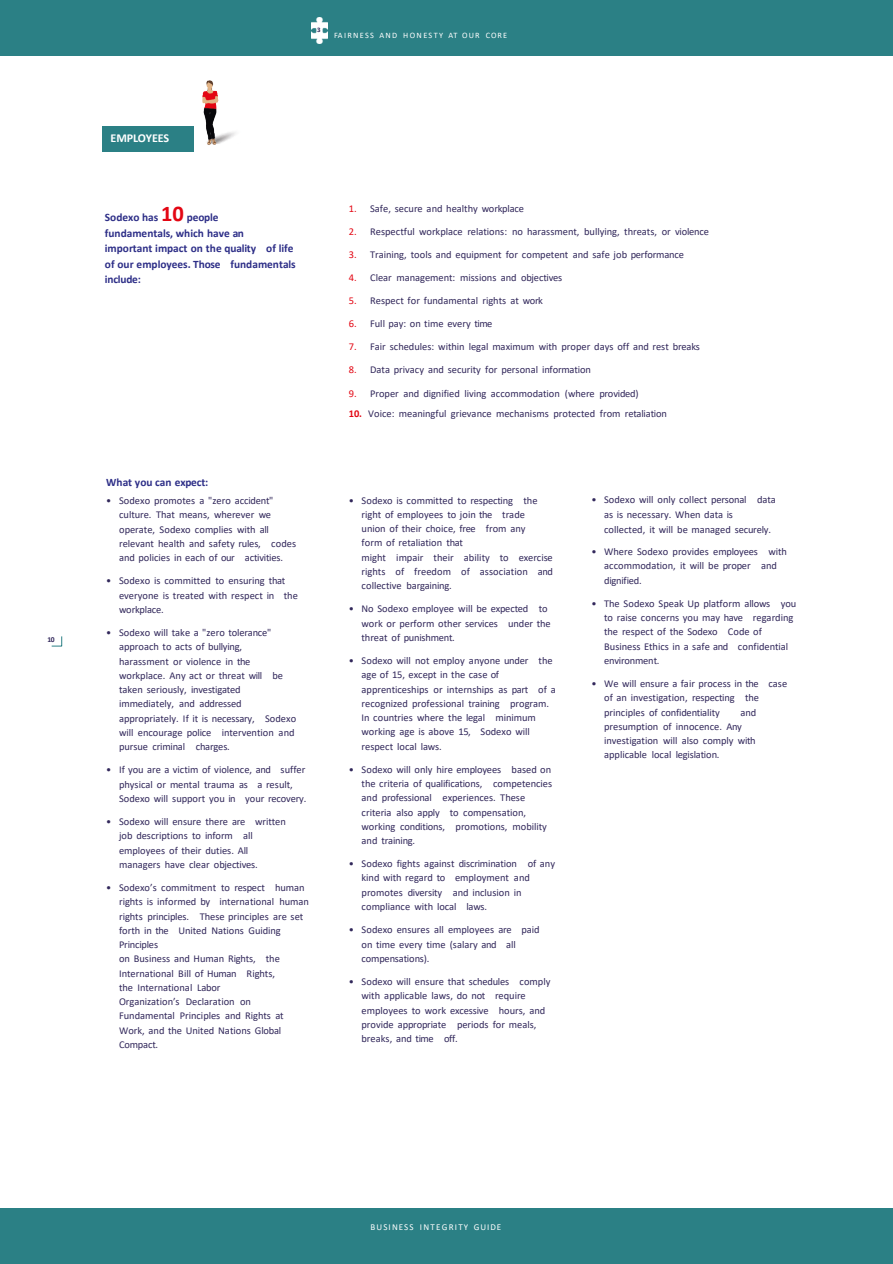
<style>
.page{position:relative;width:893px;height:1264px;background:#fff}
.page>*{position:absolute;margin:0;border:0;box-sizing:border-box;transform-origin:0 0}
.t1{font:700 12px "Calibri";letter-spacing:-.01em;color:#fff}
.t2{font:700 11.4px/15.8px "Calibri";color:#2d2e87}
.t3{font:10.5px/14.2px "Calibri";letter-spacing:-.005em;color:#32285b}
.t4{font:9px "Calibri";letter-spacing:.12em;color:#fff}
.t5{font:8.25px "Calibri";letter-spacing:.14em;color:#fff}
.t6{font:700 7.5px "Calibri";color:#32285b}
.t7{font:700 6.9px "Calibri";color:#32285b}
.s1{font-size:22.5px;color:#e30613}
.s2{color:#e30613}
.s3{font-weight:700;color:#e30613}
</style>
<div class="page">
<img style="left:202px;top:81px;width:34px;height:64px">
<div style="left:0;top:0;width:892px;height:55px;background:#2b8085"></div>
<div style="left:0;top:1208px;width:892px;height:55px;background:#2b8085"></div>
<img style="left:311px;top:18px;width:16px;height:25px">
<svg style="left:51px;top:636px;width:11px;height:10px"></svg>
<div style="left:102px;top:126px;width:92px;height:26px;background:#2b8085"></div>
<p class="t6" style="left:47px;top:634px;width:9px">10</p>
<p class="t7" style="left:317px;top:25px;width:5px">3</p>
<h2 class="t5" style="left:334px;top:30px;width:174px">FAIRNESS AND HONESTY AT OUR CORE</h2>
<p class="t1" style="left:111px;top:130px;width:60px">EMPLOYEES</p>
<p class="t2" style="left:105px;top:208px;width:141px;line-height:16.5px">Sodexo has <span class="s1">10</span> people fundamentals, which have an</p>
<p class="t2" style="left:105px;top:240px;width:192px">important impact on the quality of life of our employees. Those fundamentals include:</p>
<p class="t2" style="left:106px;top:474px;width:103px">What you can expect:</p>
<p class="t3" style="left:119px;top:493px;width:178px;text-indent:-13px">• Sodexo promotes a "zero accident" culture. That means, wherever we operate, Sodexo complies with all relevant health and safety rules, codes and policies in each of our activities.</p>
<p class="t3" style="left:119px;top:573px;width:180px;text-indent:-13px">• Sodexo is committed to ensuring that everyone is treated with respect in the workplace.</p>
<p class="t3" style="left:119px;top:625px;width:179px;text-indent:-13px">• Sodexo will take a "zero tolerance" approach to acts of bullying,<br>harassment or violence in the workplace. Any act or threat will be taken seriously, investigated immediately, and addressed appropriately. If it is necessary, Sodexo will encourage police intervention and pursue criminal charges.</p>
<p class="t3" style="left:119px;top:762px;width:189px;text-indent:-13px">• If you are a victim of violence, and suffer physical or mental trauma as a result,<br>Sodexo will support you in your recovery.</p>
<p class="t3" style="left:119px;top:814px;width:168px;text-indent:-13px">• Sodexo will ensure there are written job descriptions to inform all employees of their duties. All managers have clear objectives.</p>
<p class="t3" style="left:119px;top:879px;width:191px;text-indent:-13px">• Sodexo’s commitment to respect human rights is informed by international human rights principles. These principles are set forth in the United Nations Guiding Principles</p>
<p class="t3" style="left:119px;top:951px;width:162px">on Business and Human Rights, the<br>International Bill of Human Rights, the International Labor<br>Organization’s Declaration on</p>
<p class="t3" style="left:119px;top:1008px;width:166px">Fundamental Principles and Rights at<br>Work, and the United Nations Global<br>Compact.</p>
<p class="t3" style="left:349px;top:201px;width:177px"><span class="s2">1.</span> Safe, secure and healthy workplace</p>
<p class="t3" style="left:349px;top:224px;width:361px"><span class="s2">2.</span> Respectful workplace relations: no harassment, bullying, threats, or violence</p>
<p class="t3" style="left:349px;top:247px;width:336px"><span class="s2">3.</span> Training, tools and equipment for competent and safe job performance</p>
<p class="t3" style="left:349px;top:270px;width:215px"><span class="s2">4.</span> Clear management: missions and objectives</p>
<p class="t3" style="left:349px;top:293px;width:196px"><span class="s2">5.</span> Respect for fundamental rights at work</p>
<p class="t3" style="left:349px;top:316px;width:145px"><span class="s2">6.</span> Full pay: on time every time</p>
<p class="t3" style="left:349px;top:339px;width:352px"><span class="s2">7.</span> Fair schedules: within legal maximum with proper days off and rest breaks</p>
<p class="t3" style="left:349px;top:362px;width:243px"><span class="s2">8.</span> Data privacy and security for personal information</p>
<p class="t3" style="left:349px;top:385px;width:291px"><span class="s2">9.</span> Proper and dignified living accommodation (where provided)</p>
<p class="t3" style="left:349px;top:405px;width:320px"><span class="s3">10.</span> Voice: meaningful grievance mechanisms protected from retaliation</p>
<p class="t3" style="left:361px;top:492px;width:177px;text-indent:-13px">• Sodexo is committed to respecting the right of employees to join the trade union of their choice, free from any form of retaliation that</p>
<p class="t3" style="left:361px;top:549px;width:193px;text-align:justify">might impair their ability to exercise rights of freedom of association and collective bargaining.</p>
<p class="t3" style="left:361px;top:601px;width:191px;text-indent:-13px">• No Sodexo employee will be expected to work or perform other services under the threat of punishment.</p>
<p class="t3" style="left:361px;top:653px;width:196px;text-indent:-13px">• Sodexo will not employ anyone under the age of 15, except in the case of apprenticeships or internships as part of a recognized professional training program.<br>In countries where the legal minimum working age is above 15, Sodexo will respect local laws.</p>
<p class="t3" style="left:361px;top:761px;width:192px;text-indent:-13px">• Sodexo will only hire employees based on the criteria of qualifications, competencies and professional experiences. These criteria also apply to compensation, working conditions, promotions, mobility and training.</p>
<p class="t3" style="left:361px;top:856px;width:195px;text-indent:-13px">• Sodexo fights against discrimination of any kind with regard to employment and promotes diversity and inclusion in compliance with local laws.</p>
<p class="t3" style="left:361px;top:922px;width:179px;text-indent:-13px">• Sodexo ensures all employees are paid on time every time (salary and all compensations).</p>
<p class="t3" style="left:361px;top:973px;width:190px;text-indent:-13px">• Sodexo will ensure that schedules comply with applicable laws, do not require employees to work excessive hours, and provide appropriate periods for meals, breaks, and time off.</p>
<p class="t3" style="left:604px;top:492px;width:173px;text-indent:-13px">• Sodexo will only collect personal data as is necessary. When data is</p>
<p class="t3" style="left:604px;top:521px;width:168px">collected, it will be managed securely.</p>
<p class="t3" style="left:604px;top:544px;width:184px;text-indent:-13px">• Where Sodexo provides employees with accommodation, it will be proper and dignified.</p>
<p class="t3" style="left:604px;top:596px;width:194px;text-indent:-13px">• The Sodexo Speak Up platform allows you to raise concerns you may have regarding the respect of the Sodexo Code of Business Ethics in a safe and confidential environment.</p>
<p class="t3" style="left:604px;top:676px;width:185px;text-indent:-13px">• We will ensure a fair process in the case of an investigation, respecting the principles of confidentiality</p>
<p class="t3" style="left:604px;top:704px;width:153px;text-indent:136px">and presumption of innocence. Any investigation will also comply with applicable local legislation.</p>
<p class="t4" style="left:370px;top:1220px;width:132px">BUSINESS INTEGRITY GUIDE</p>
</div>
